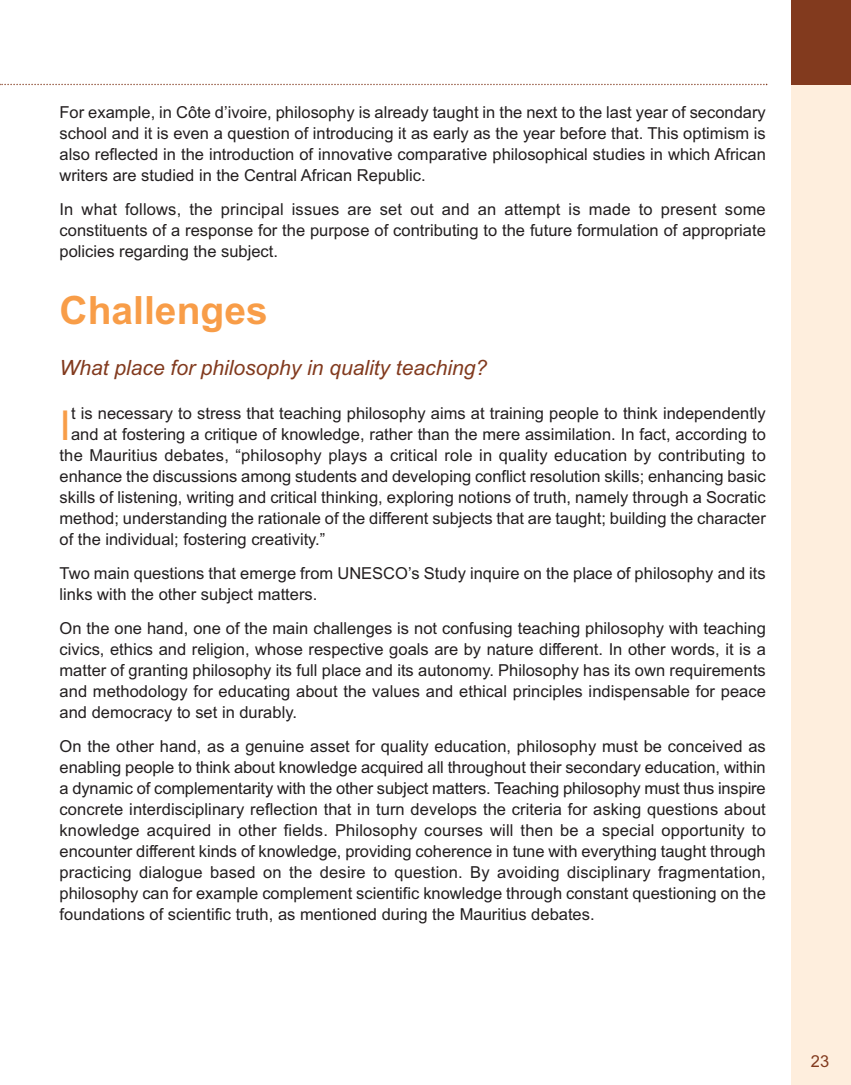
<style>
.page{position:relative;width:851px;height:1085px;background:#fff}
.page>*{position:absolute;margin:0;border:0;box-sizing:border-box;transform-origin:0 0}
.t1{font:41.25px "Arial";color:#f89d48}
.t2{font:700 39px "Arial";color:#f89d48}
.t3{font:italic 21px "Arial";color:#823a1e}
.t4{font:16.5px/21px "Arial";color:#231f20;text-align:justify}
.t5{font:16.5px "Arial";color:#823a1e}
</style>
<div class="page">
<div style="left:791px;top:0;width:59px;height:1084px;background:#feeedd"></div>
<div style="left:791px;top:0;width:59px;height:85px;background:#823a1e"></div>
<svg style="left:0;top:84px;width:767px;height:1px"></svg>
<p class="t4" style="left:60px;top:102px;width:707px">For example, in Côte d’ivoire, philosophy is already taught in the next to the last year of secondary school and it is even a question of introducing it as early as the year before that. This optimism is also reflected in the introduction of innovative comparative philosophical studies in which African writers are studied in the Central African Republic.</p>
<p class="t4" style="left:60px;top:199px;width:707px">In what follows, the principal issues are set out and an attempt is made to present some constituents of a response for the purpose of contributing to the future formulation of appropriate policies regarding the subject.</p>
<h2 class="t2" style="left:60px;top:288px;width:210px">Challenges</h2>
<p class="t3" style="left:60px;top:356px;width:429px">What place for philosophy in quality teaching?</p>
<h1 class="t1" style="left:60px;top:401px;width:13px">I</h1>
<p class="t4" style="left:71px;top:403px;width:696px">t is necessary to stress that teaching philosophy aims at training people to think independently</p>
<p class="t4" style="left:71px;top:424px;width:696px">and at fostering a critique of knowledge, rather than the mere assimilation. In fact, according to</p>
<p class="t4" style="left:60px;top:445px;width:707px">the Mauritius debates, “philosophy plays a critical role in quality education by contributing to</p>
<p class="t4" style="left:60px;top:466px;width:707px">enhance the discussions among students and developing conflict resolution skills; enhancing basic</p>
<p class="t4" style="left:60px;top:487px;width:707px">skills of listening, writing and critical thinking, exploring notions of truth, namely through a Socratic</p>
<p class="t4" style="left:60px;top:508px;width:707px">method; understanding the rationale of the different subjects that are taught; building the character</p>
<p class="t4" style="left:60px;top:529px;width:267px">of the individual; fostering creativity.”</p>
<p class="t4" style="left:60px;top:562px;width:707px">Two main questions that emerge from UNESCO’s Study inquire on the place of philosophy and its links with the other subject matters.</p>
<p class="t4" style="left:60px;top:617px;width:707px">On the one hand, one of the main challenges is not confusing teaching philosophy with teaching civics, ethics and religion, whose respective goals are by nature different. In other words, it is a matter of granting philosophy its full place and its autonomy. Philosophy has its own requirements and methodology for educating about the values and ethical principles indispensable for peace and democracy to set in durably.</p>
<p class="t4" style="left:60px;top:735px;width:707px">On the other hand, as a genuine asset for quality education, philosophy must be conceived as enabling people to think about knowledge acquired all throughout their secondary education, within a dynamic of complementarity with the other subject matters. Teaching philosophy must thus inspire concrete interdisciplinary reflection that in turn develops the criteria for asking questions about knowledge acquired in other fields. Philosophy courses will then be a special opportunity to encounter different kinds of knowledge, providing coherence in tune with everything taught through practicing dialogue based on the desire to question. By avoiding disciplinary fragmentation, philosophy can for example complement scientific knowledge through constant questioning on the foundations of scientific truth, as mentioned during the Mauritius debates.</p>
<p class="t5" style="left:810px;top:1051px;width:20px">23</p>
</div>
